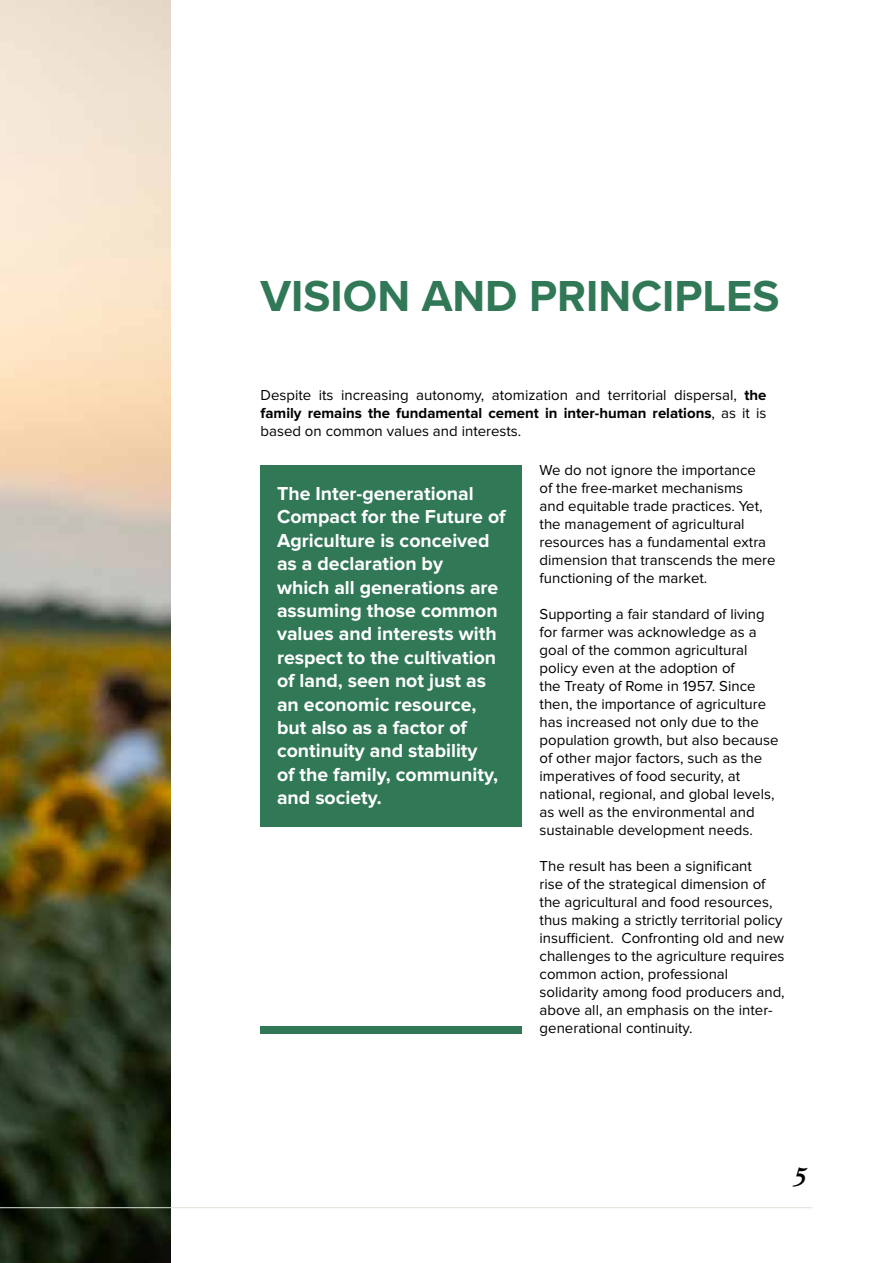
<style>
.page{position:relative;width:893px;height:1263px;background:#fff}
.page>*{position:absolute;margin:0;border:0;box-sizing:border-box;transform-origin:0 0}
.t1{font:700 45px "Proxima Nova A";color:#317857}
.t2{font:italic 700 27px "Baskerville BT";color:#000}
.t3{font:700 19.5px/23.4px "Proxima Nova";color:#fff}
.t4{font:15px/18px "Proxima Nova";color:#000}
.s1{font-weight:700}
</style>
<div class="page">
<div style="left:260px;top:465px;width:261px;height:361px;background:#317857"></div>
<img style="left:0;top:0;width:170px;height:1263px">
<div style="left:260px;top:1026px;width:261px;height:8px;background:#317857"></div>
<hr style="left:0;top:1207px;width:812px;height:1px;background:#dce4d7">
<h1 class="t1" style="left:260px;top:263px;width:520px">VISION AND PRINCIPLES</h1>
<p class="t4" style="left:260px;top:387px;width:507px;text-align:justify">Despite its increasing autonomy, atomization and territorial dispersal, <span class="s1">the family remains the fundamental cement in inter-human relations</span>, as it is based on common values and interests.</p>
<p class="t3" style="left:277px;top:483px;width:230px">The Inter-generational<br>Compact for the Future of<br>Agriculture is conceived as a declaration by<br>which all generations are assuming those common values and interests with respect to the cultivation of land, seen not just as an economic resource, but also as a factor of continuity and stability<br>of the family, community, and society.</p>
<p class="t4" style="left:540px;top:462px;width:238px">We do not ignore the importance<br>of the free-market mechanisms<br>and equitable trade practices. Yet, the management of agricultural resources has a fundamental extra dimension that transcends the mere functioning of the market.</p>
<p class="t4" style="left:540px;top:606px;width:241px">Supporting a fair standard of living for farmer was acknowledge as a goal of the common agricultural policy even at the adoption of<br>the Treaty of Rome in 1957. Since then, the importance of agriculture has increased not only due to the population growth, but also because of other major factors, such as the imperatives of food security, at national, regional, and global levels, as well as the environmental and sustainable development needs.</p>
<p class="t4" style="left:540px;top:858px;width:247px">The result has been a significant<br>rise of the strategical dimension of the agricultural and food resources, thus making a strictly territorial policy insufficient. Confronting old and new challenges to the agriculture requires common action, professional solidarity among food producers and, above all, an emphasis on the inter&shy;generational continuity.</p>
<h2 class="t2" style="left:793px;top:1160px;width:16px">5</h2>
</div>
